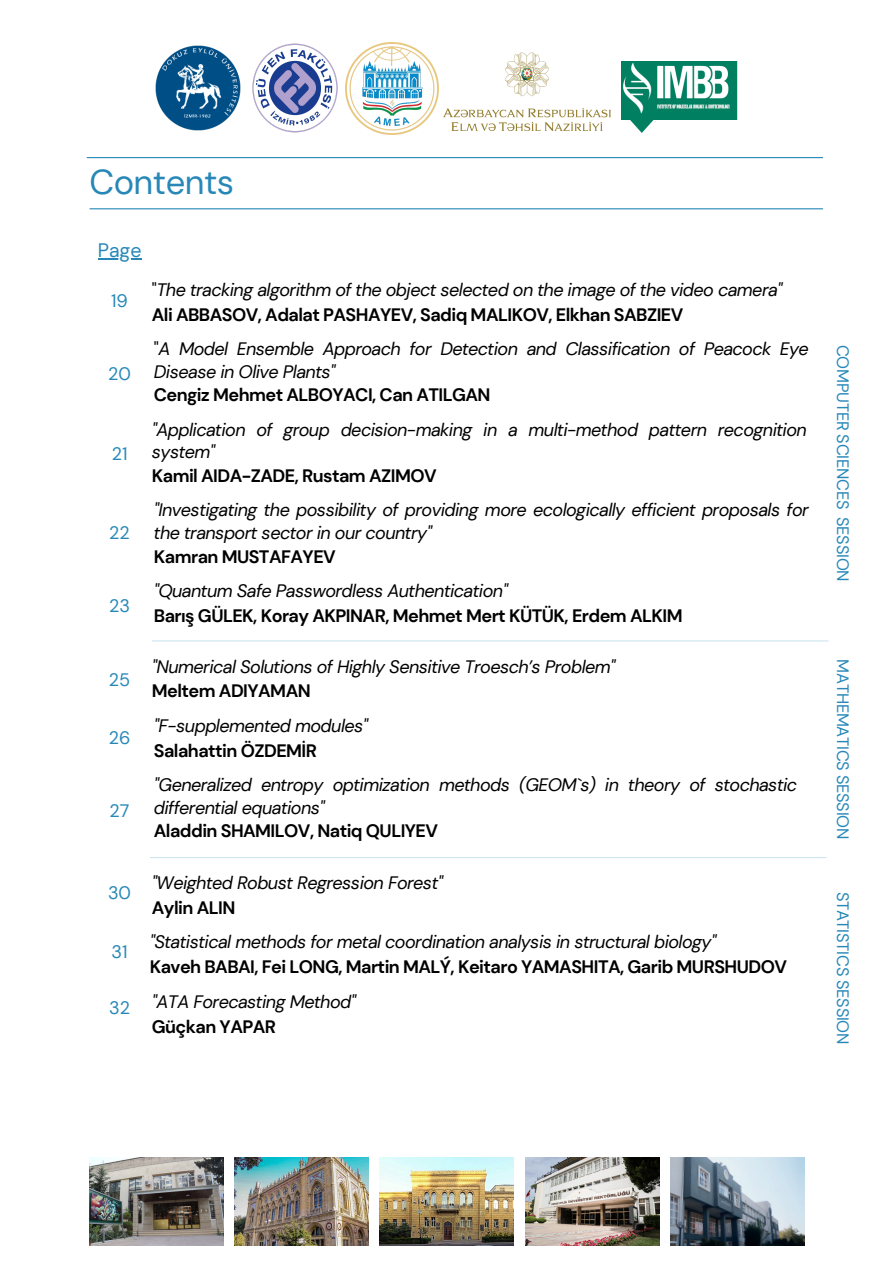
<style>
.page{position:relative;width:894px;height:1264px;background:#fff}
.page>*{position:absolute;margin:0;border:0;box-sizing:border-box;transform-origin:0 0}
.t1{font:34.5px "DM Sans";letter-spacing:-.015em;color:#2788b8}
.t2{font:19.5px "DM Sans";color:#2788b8}
.t3{font:italic 18px/23.1px "DM Sans";letter-spacing:-.03em;color:#000}
.t4{font:700 18px/24.8px "DM Sans";letter-spacing:-.03em;color:#000}
.t5{font:18px "DM Sans";color:#2788b8}
.t6{font:16.5px "DM Sans";letter-spacing:-.015em;color:#2788b8}
.s1{font-style:normal}
.s2{font-weight:700;font-style:normal}
.s3{font-weight:400;font-style:italic}
</style>
<div class="page">
<hr style="left:98px;top:258px;width:43px;height:2px;background:#2788b8">
<hr style="left:90px;top:208px;width:732px;height:1px;background:#2788b8">
<img style="left:155px;top:45px;width:86px;height:86px">
<img style="left:252px;top:43px;width:86px;height:90px">
<img style="left:621px;top:61px;width:117px;height:72px">
<img style="left:346px;top:42px;width:92px;height:93px">
<img style="left:443px;top:52px;width:167px;height:79px">
<img style="left:89px;top:1157px;width:134px;height:88px">
<img style="left:234px;top:1157px;width:134px;height:88px">
<img style="left:380px;top:1157px;width:133px;height:88px">
<img style="left:525px;top:1157px;width:134px;height:88px">
<img style="left:670px;top:1157px;width:134px;height:88px">
<hr style="left:87px;top:157px;width:735px;height:1px;background:#2788b8">
<hr style="left:152px;top:640px;width:676px;height:1px;background:#cce5f1">
<hr style="left:150px;top:857px;width:675px;height:1px;background:#cce5f1">
<p class="t1" style="left:89px;top:160px;width:146px">Contents</p>
<p class="t2" style="left:98px;top:238px;width:45px">Page</p>
<p class="t5" style="left:111px;top:289px;width:18px">19</p>
<p class="t5" style="left:108px;top:362px;width:24px">20</p>
<p class="t5" style="left:112px;top:442px;width:17px">21</p>
<p class="t5" style="left:109px;top:521px;width:22px">22</p>
<h1 class="t5" style="left:109px;top:594px;width:22px">23</h1>
<p class="t5" style="left:109px;top:667px;width:23px">25</p>
<h2 class="t5" style="left:109px;top:726px;width:23px">26</h2>
<h2 class="t5" style="left:110px;top:799px;width:21px">27</h2>
<h2 class="t5" style="left:108px;top:881px;width:25px">30</h2>
<h2 class="t5" style="left:111px;top:939px;width:18px">31</h2>
<h2 class="t5" style="left:109px;top:996px;width:22px">32</h2>
<h2 class="t3" style="left:152px;top:278px;width:632px;line-height:24.8px"><span class="s1">"</span>The tracking algorithm of the object selected on the image of the video camera"<br><span class="s2">Ali ABBASOV, Adalat PASHAYEV, Sadiq MALIKOV, Elkhan SABZIEV</span></h2>
<h2 class="t3" style="left:154px;top:337px;width:656px"><span class="s1">"</span>A Model Ensemble Approach for Detection and Classification of Peacock Eye<br>Disease in Olive Plants"<br><span class="s2">Cengiz Mehmet ALBOYACI, Can ATILGAN</span></h2>
<h2 class="t3" style="left:152px;top:418px;width:656px">"Application of group decision-making in a multi-method pattern recognition system"<br><span class="s2">Kamil AIDA-ZADE, Rustam AZIMOV</span></h2>
<h2 class="t3" style="left:154px;top:498px;width:656px">"Investigating the possibility of providing more ecologically efficient proposals for the transport sector in our country"<br><span class="s2">Kamran MUSTAFAYEV</span></h2>
<h2 class="t4" style="left:154px;top:578px;width:530px"><span class="s3">"Quantum Safe Passwordless Authentication"<br></span>Barış GÜLEK, Koray AKPINAR, Mehmet Mert KÜTÜK, Erdem ALKIM</h2>
<h2 class="t3" style="left:152px;top:654px;width:465px;line-height:24.8px">"Numerical Solutions of Highly Sensitive Troesch’s Problem"<br><span class="s2">Meltem ADIYAMAN</span></h2>
<h2 class="t6" style="left:853px;top:659px;width:181px;rotate:90deg">MATHEMATICS SESSION</h2>
<h2 class="t6" style="left:853px;top:344px;width:238px;rotate:90deg">COMPUTER SCIENCES SESSION</h2>
<h2 class="t3" style="left:154px;top:713px;width:216px;line-height:24.8px">"F-supplemented modules"<br><span class="s2">Salahattin ÖZDEMİR</span></h2>
<h2 class="t3" style="left:154px;top:773px;width:644px">"Generalized entropy optimization methods (GEOM`s) in theory of stochastic differential equations"<br><span class="s2">Aladdin SHAMILOV, Natiq QULIYEV</span></h2>
<h2 class="t3" style="left:152px;top:870px;width:292px;line-height:24.8px">"Weighted Robust Regression Forest"<br><span class="s2">Aylin ALIN</span></h2>
<h2 class="t3" style="left:150px;top:929px;width:638px;line-height:24.8px">"Statistical methods for metal coordination analysis in structural biology"<br><span class="s2">Kaveh BABAI, Fei LONG, Martin MALÝ, Keitaro YAMASHITA, Garib MURSHUDOV</span></h2>
<p class="t3" style="left:152px;top:989px;width:205px;line-height:24.8px">"ATA Forecasting Method"<br><span class="s2">Güçkan YAPAR</span></p>
<h2 class="t6" style="left:853px;top:891px;width:154px;rotate:90deg">STATISTICS SESSION</h2>
</div>
